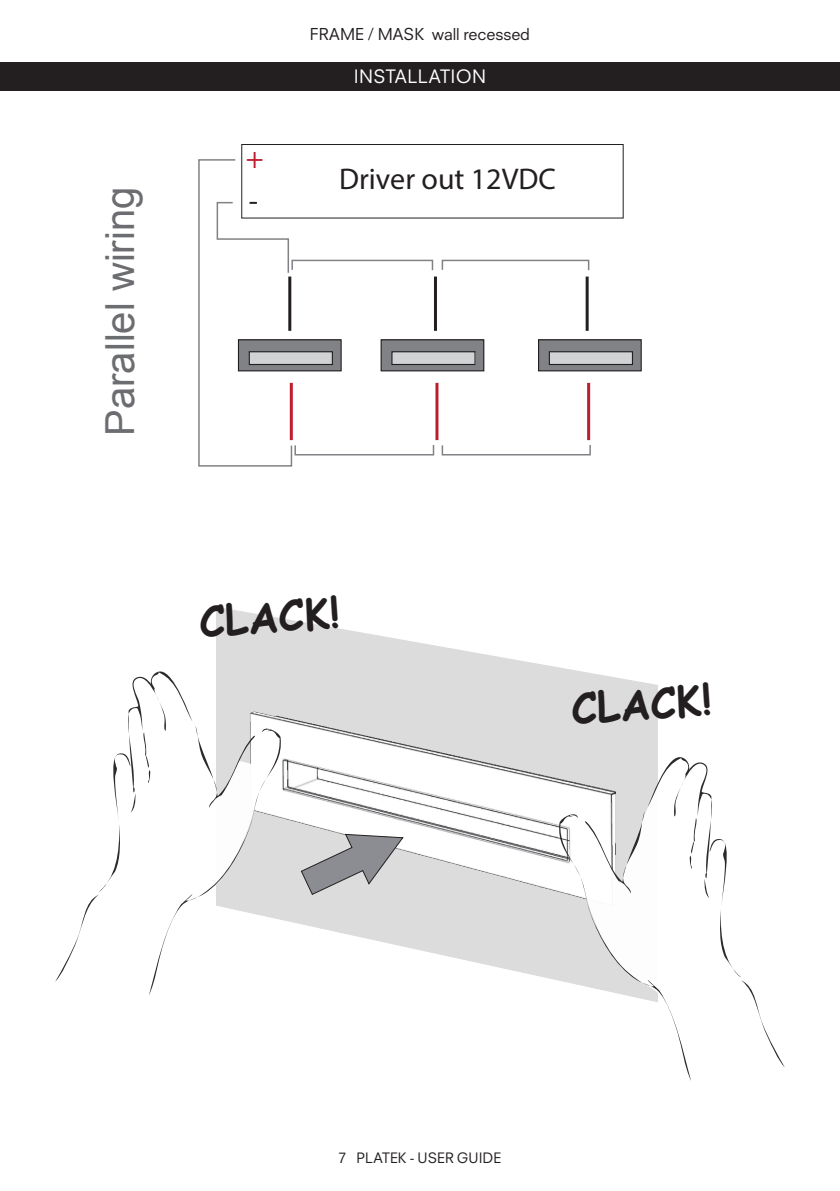
<style>
.page{position:relative;width:840px;height:1191px;background:#fff}
.page>*{position:absolute;margin:0;border:0;box-sizing:border-box;transform-origin:0 0}
.t1{font:700 41.6px "Comic Sans MS";color:#231f20}
.t2{font:40px "Arial";color:#6c6d70}
.t3{font:30px "Myriad Pro";color:#231f20}
.t4{font:30px "Myriad Pro";color:#be1d2c}
.t5{font:18px "Neuzeit SLT Std";letter-spacing:.02em;color:#fff}
.t6{font:16px "Neuzeit SLT Std";color:#231f20}
.t7{font:14px "Neuzeit SLT Std";letter-spacing:.005em;color:#231f20}
</style>
<div class="page">
<svg style="left:216px;top:607px;width:441px;height:374px"></svg>
<img style="left:281px;top:683px;width:365px;height:243px">
<svg style="left:55px;top:671px;width:226px;height:324px"></svg>
<svg style="left:300px;top:833px;width:104px;height:62px;background:#b3b4b6"></svg>
<svg style="left:559px;top:757px;width:225px;height:324px"></svg>
<div style="left:241px;top:144px;width:382px;height:74px;border:1px solid #231f20"></div>
<svg style="left:198px;top:158px;width:393px;height:309px"></svg>
<div style="left:238px;top:340px;width:103px;height:31px;background:#808285"></div>
<div style="left:238px;top:339px;width:103px;height:32px;border:1px solid #231f20"></div>
<div style="left:249px;top:352px;width:83px;height:12px;background:#d1d2d4"></div>
<div style="left:248px;top:351px;width:85px;height:14px;border:1px solid #231f20"></div>
<div style="left:381px;top:340px;width:102px;height:31px;background:#808285"></div>
<div style="left:380px;top:339px;width:104px;height:32px;border:1px solid #231f20"></div>
<div style="left:392px;top:352px;width:83px;height:12px;background:#d1d2d4"></div>
<div style="left:391px;top:351px;width:84px;height:14px;border:1px solid #231f20"></div>
<div style="left:538px;top:340px;width:103px;height:31px;background:#808285"></div>
<div style="left:537px;top:339px;width:104px;height:32px;border:1px solid #231f20"></div>
<div style="left:549px;top:352px;width:83px;height:12px;background:#d1d2d4"></div>
<div style="left:548px;top:351px;width:84px;height:14px;border:1px solid #231f20"></div>
<div style="left:0;top:62px;width:839px;height:29px;background:#231f20"></div>
<p class="t2" style="left:94px;top:436px;width:250px;rotate:-90deg">Parallel wiring</p>
<h3 class="t4" style="left:246px;top:140px;width:19px">+</h3>
<h3 class="t3" style="left:249px;top:182px;width:11px">-</h3>
<p class="t6" style="left:310px;top:25px;width:221px">FRAME / MASK wall recessed</p>
<p class="t5" style="left:354px;top:66px;width:160px">TECHNICAL DATA</p>
<p class="t5" style="left:353px;top:66px;width:134px">INSTALLATION</p>
<h3 class="t3" style="left:339px;top:161px;width:218px">Driver out 12VDC</h3>
<p class="t1" style="left:197px;top:591px;width:142px;rotate:-4deg">CLACK!</p>
<p class="t1" style="left:569px;top:678px;width:142px;rotate:-4deg">CLACK!</p>
<p class="t7" style="left:338px;top:1149px;width:164px">7 PLATEK - USER GUIDE</p>
</div>
